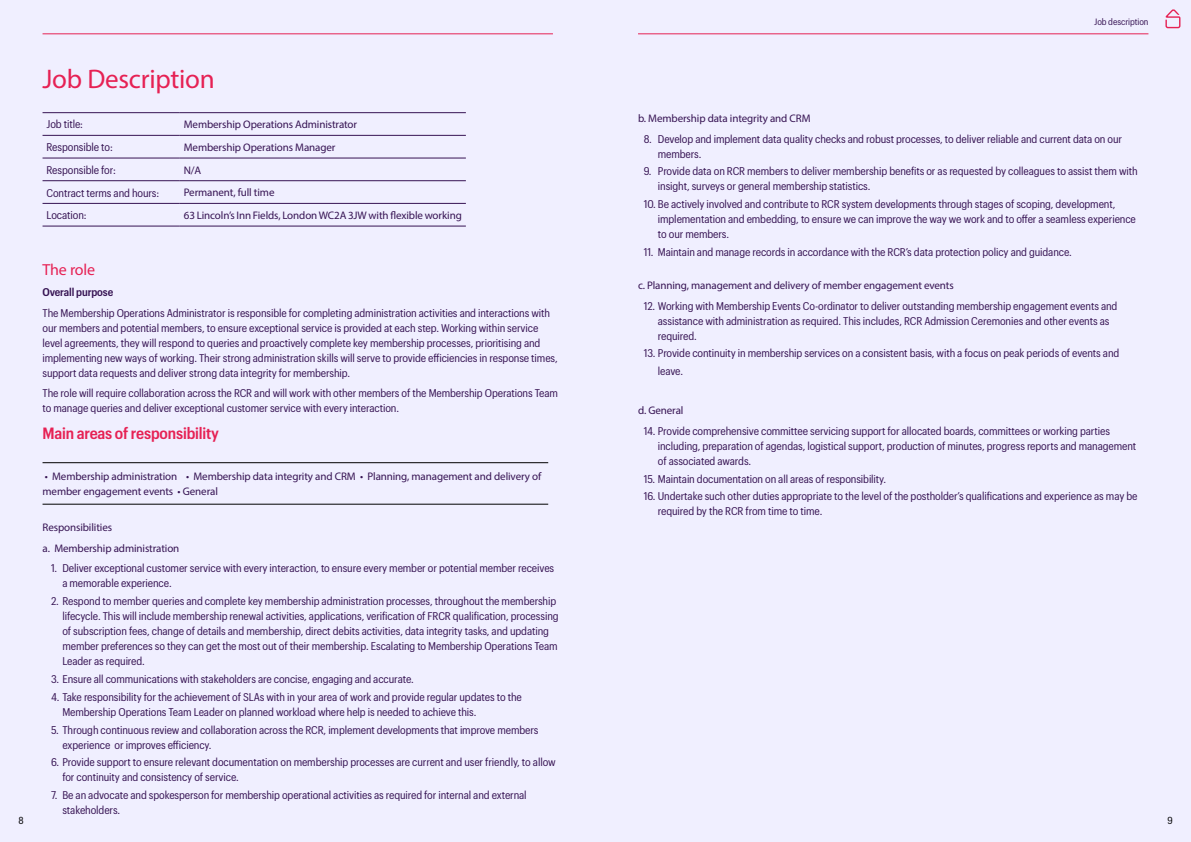
<style>
.page{position:relative;width:1191px;height:842px;background:#fff}
.page>*{position:absolute;margin:0;border:0;box-sizing:border-box;transform-origin:0 0}
.t1{font:27px "Myriad Pro";letter-spacing:-.01em;color:#e62154}
.t2{font:600 16px "Graphik Compact";letter-spacing:-.01em;color:#e62154}
.t3{font:16px "Myriad Pro";letter-spacing:-.01em;color:#e62154}
.t4{font:11px/15px "Graphik Compact";letter-spacing:-.01em;color:#361353}
.t5{font:11px/15px "Myriad Pro";letter-spacing:-.01em;color:#361353}
.t6{font:600 11px "Graphik Compact";letter-spacing:-.01em;color:#361353}
.t7{font:10px "Graphik Compact";color:#000}
.t8{font:9px "Graphik Compact";letter-spacing:-.01em;color:#361353}
</style>
<div class="page">
<div style="left:595px;top:0;width:596px;height:842px;background:#f0efff"></div>
<div style="left:0;top:0;width:595px;height:842px;background:#f0efff"></div>
<hr style="left:638px;top:33px;width:510px;height:1px;background:#e62154">
<hr style="left:43px;top:33px;width:510px;height:1px;background:#e62154">
<hr style="left:43px;top:135px;width:137px;height:1px;background:#361353">
<hr style="left:180px;top:135px;width:286px;height:1px;background:#361353">
<hr style="left:43px;top:158px;width:137px;height:1px;background:#361353">
<hr style="left:180px;top:158px;width:286px;height:1px;background:#361353">
<hr style="left:43px;top:181px;width:137px;height:1px;background:#361353">
<hr style="left:180px;top:181px;width:286px;height:1px;background:#361353">
<hr style="left:43px;top:203px;width:137px;height:1px;background:#361353">
<hr style="left:180px;top:203px;width:286px;height:1px;background:#361353">
<hr style="left:43px;top:112px;width:137px;height:1px;background:#361353">
<hr style="left:180px;top:112px;width:286px;height:1px;background:#361353">
<hr style="left:43px;top:226px;width:137px;height:1px;background:#361353">
<hr style="left:180px;top:226px;width:286px;height:1px;background:#361353">
<svg style="left:1165px;top:9px;width:16px;height:20px"></svg>
<hr style="left:43px;top:504px;width:505px;height:1px;background:#000">
<hr style="left:43px;top:462px;width:505px;height:1px;background:#000">
<h1 class="t1" style="left:43px;top:62px;width:174px">Job Description</h1>
<p class="t4" style="left:47px;top:116px;width:38px">Job title:</p>
<p class="t5" style="left:184px;top:117px;width:175px">Membership Operations Administrator</p>
<p class="t4" style="left:47px;top:139px;width:68px">Responsible to:</p>
<p class="t5" style="left:184px;top:139px;width:153px">Membership Operations Manager</p>
<p class="t4" style="left:47px;top:162px;width:71px">Responsible for:</p>
<p class="t5" style="left:184px;top:162px;width:19px">N/A</p>
<p class="t4" style="left:47px;top:184px;width:114px">Contract terms and hours:</p>
<p class="t5" style="left:184px;top:185px;width:92px">Permanent, full time</p>
<p class="t4" style="left:47px;top:207px;width:42px">Location:</p>
<p class="t5" style="left:184px;top:208px;width:279px">63 Lincoln’s Inn Fields, London WC2A 3JW with flexible working</p>
<h2 class="t3" style="left:43px;top:260px;width:54px">The role</h2>
<p class="t6" style="left:43px;top:284px;width:72px">Overall purpose</p>
<p class="t4" style="left:43px;top:304px;width:517px">The Membership Operations Administrator is responsible for completing administration activities and interactions with our members and potential members, to ensure exceptional service is provided at each step. Working within service level agreements, they will respond to queries and proactively complete key membership processes, prioritising and implementing new ways of working. Their strong administration skills will serve to provide efficiencies in response times, support data requests and deliver strong data integrity for membership.</p>
<p class="t4" style="left:43px;top:385px;width:517px">The role will require collaboration across the RCR and will work with other members of the Membership Operations Team to manage queries and deliver exceptional customer service with every interaction.</p>
<h2 class="t2" style="left:43px;top:421px;width:178px">Main areas of responsibility</h2>
<p class="t5" style="left:43px;top:469px;width:500px">• Membership administration • Membership data integrity and CRM • Planning, management and delivery of member engagement events • General</p>
<p class="t5" style="left:43px;top:517px;width:138px;line-height:20.7px">Responsibilities<br>a. Membership administration</p>
<p class="t4" style="left:62px;top:560px;width:493px;text-indent:-11px">1. Deliver exceptional customer service with every interaction, to ensure every member or potential member receives a memorable experience.</p>
<p class="t4" style="left:62px;top:593px;width:498px;text-indent:-11px">2. Respond to member queries and complete key membership administration processes, throughout the membership lifecycle. This will include membership renewal activities, applications, verification of FRCR qualification, processing of subscription fees, change of details and membership, direct debits activities, data integrity tasks, and updating member preferences so they can get the most out of their membership. Escalating to Membership Operations Team Leader as required.</p>
<p class="t4" style="left:51px;top:671px;width:364px">3. Ensure all communications with stakeholders are concise, engaging and accurate.</p>
<p class="t4" style="left:62px;top:688px;width:461px;text-indent:-11px">4. Take responsibility for the achievement of SLAs with in your area of work and provide regular updates to the<br>Membership Operations Team Leader on planned workload where help is needed to achieve this.</p>
<p class="t4" style="left:62px;top:721px;width:477px;text-indent:-11px">5. Through continuous review and collaboration across the RCR, implement developments that improve members experience or improves efficiency.</p>
<p class="t4" style="left:62px;top:754px;width:495px;text-indent:-11px">6. Provide support to ensure relevant documentation on membership processes are current and user friendly, to allow for continuity and consistency of service.</p>
<p class="t4" style="left:62px;top:787px;width:466px;text-indent:-11px">7. Be an advocate and spokesperson for membership operational activities as required for internal and external stakeholders.</p>
<p class="t8" style="left:1094px;top:15px;width:56px">Job description</p>
<p class="t5" style="left:638px;top:111px;width:174px">b. Membership data integrity and CRM</p>
<p class="t4" style="left:658px;top:130px;width:466px;text-indent:-14px">8. Develop and implement data quality checks and robust processes, to deliver reliable and current data on our members.</p>
<p class="t4" style="left:658px;top:163px;width:481px;text-indent:-14px">9. Provide data on RCR members to deliver membership benefits or as requested by colleagues to assist them with insight, surveys or general membership statistics.</p>
<p class="t4" style="left:658px;top:196px;width:479px;text-indent:-14px">10. Be actively involved and contribute to RCR system developments through stages of scoping, development, implementation and embedding, to ensure we can improve the way we work and to offer a seamless experience to our members.</p>
<p class="t4" style="left:643px;top:244px;width:430px">11. Maintain and manage records in accordance with the RCR’s data protection policy and guidance.</p>
<p class="t5" style="left:638px;top:278px;width:317px">c. Planning, management and delivery of member engagement events</p>
<p class="t4" style="left:658px;top:297px;width:461px;text-indent:-14px">12. Working with Membership Events Co-ordinator to deliver outstanding membership engagement events and assistance with administration as required. This includes, RCR Admission Ceremonies and other events as required.</p>
<p class="t4" style="left:658px;top:344px;width:463px;line-height:18px;text-indent:-14px">13. Provide continuity in membership services on a consistent basis, with a focus on peak periods of events and leave.</p>
<p class="t5" style="left:638px;top:403px;width:47px">d. General</p>
<p class="t4" style="left:658px;top:422px;width:480px;text-indent:-14px">14. Provide comprehensive committee servicing support for allocated boards, committees or working parties including, preparation of agendas, logistical support, production of minutes, progress reports and management of associated awards.</p>
<p class="t4" style="left:643px;top:470px;width:244px">15. Maintain documentation on all areas of responsibility.</p>
<p class="t4" style="left:658px;top:488px;width:481px;text-indent:-14px">16. Undertake such other duties appropriate to the level of the postholder’s qualifications and experience as may be required by the RCR from time to time.</p>
<p class="t7" style="left:18px;top:813px;width:7px">8</p>
<p class="t7" style="left:1167px;top:813px;width:7px">9</p>
</div>
